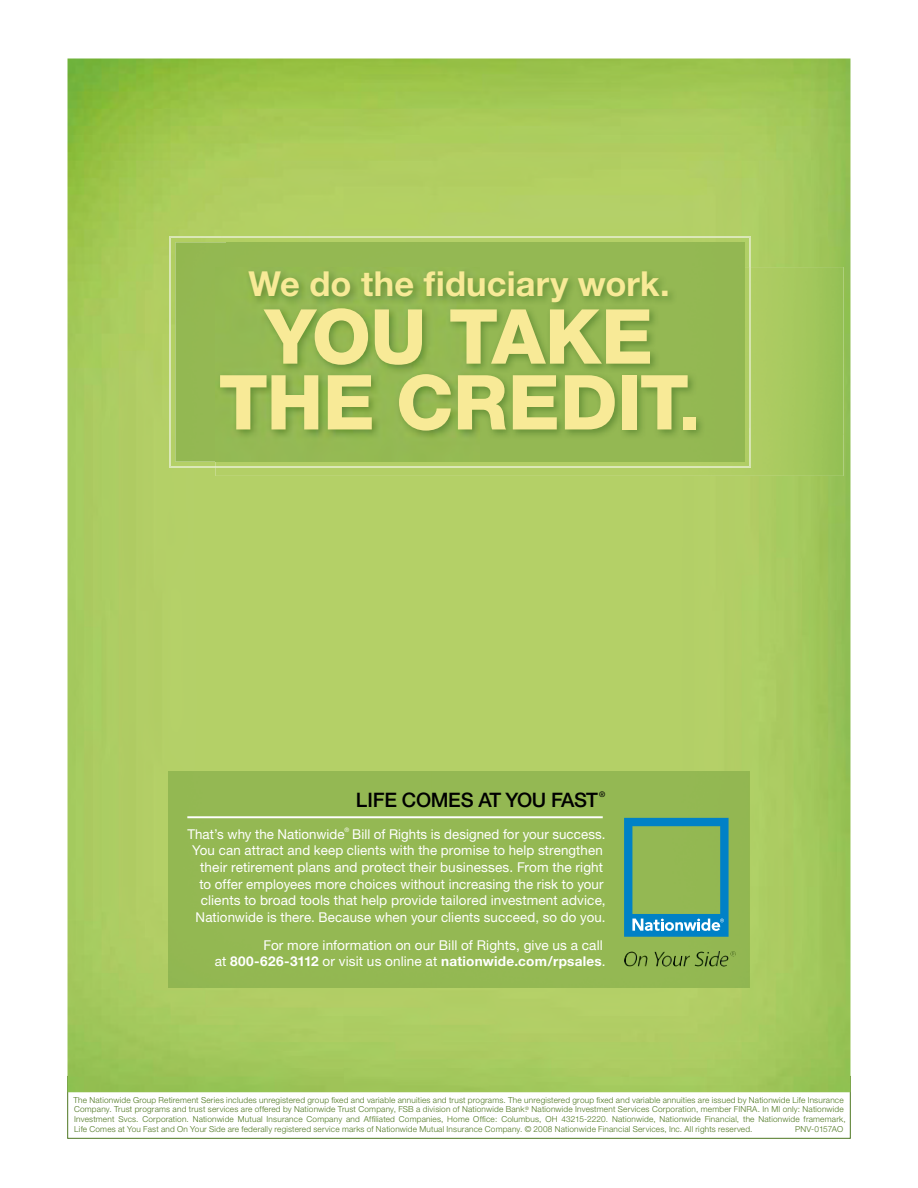
<style>
.page{position:relative;width:918px;height:1188px;background:#fff}
.page>*{position:absolute;margin:0;border:0;box-sizing:border-box;transform-origin:0 0}
.t1{font:800 75.9px/65.8px "Helvetica Neue";letter-spacing:-.005em;color:#f8ea97;text-align:center}
.t2{font:700 34.5px "Helvetica Neue";letter-spacing:.005em;color:#f8ea97}
.t3{font:500 19.95px "Helvetica Neue";letter-spacing:-.02em;color:#000}
.t4{font:13.65px/16.6px "Helvetica Neue";letter-spacing:.01em;color:#fff;text-align:right}
.t5{font:300 8.25px/9.8px "Helvetica Neue";letter-spacing:.025em;color:#4d7620}
.t6{font:300 8.25px "Helvetica Neue";letter-spacing:-.005em;color:#4d7620}
.t7{font:500 7.8px "Helvetica Neue";color:#000}
.t8{font:6.15px "Helvetica Neue";color:#fff}
.s1{font-size:64.8px}
.s2{font-weight:700}
</style>
<div class="page">
<img style="left:68px;top:58px;width:782px;height:1034px">
<img style="left:169px;top:236px;width:53px;height:232px">
<img style="left:222px;top:236px;width:529px;height:31px">
<div style="left:175px;top:242px;width:52px;height:220px;background:#93b852"></div>
<div style="left:227px;top:242px;width:518px;height:25px;background:#94b853"></div>
<img style="left:216px;top:434px;width:627px;height:42px">
<img style="left:745px;top:267px;width:98px;height:167px">
<img style="left:216px;top:427px;width:535px;height:41px">
<img style="left:749px;top:267px;width:2px;height:161px">
<img style="left:216px;top:267px;width:529px;height:195px">
<div style="left:169px;top:771px;width:581px;height:216px;background:#94b853"></div>
<hr style="left:187px;top:816px;width:416px;height:2px;background:#fff">
<svg style="left:624px;top:818px;width:105px;height:119px;background:#65a880"></svg>
<img style="left:624px;top:952px;width:13px;height:14px">
<svg style="left:638px;top:956px;width:9px;height:10px"></svg>
<img style="left:654px;top:952px;width:11px;height:14px">
<svg style="left:662px;top:956px;width:28px;height:10px"></svg>
<img style="left:695px;top:951px;width:25px;height:15px">
<svg style="left:720px;top:951px;width:16px;height:15px"></svg>
<h2 class="t2" style="left:248px;top:263px;width:423px">We do the fiduciary work.</h2>
<h1 class="t1" style="left:219px;top:305px;width:482px">YOU TAKE<br>THE CREDIT<span class="s1">.</span></h1>
<h3 class="t3" style="left:356px;top:788px;width:244px">LIFE COMES AT YOU FAST</h3>
<p class="t7" style="left:599px;top:790px;width:8px">®</p>
<h3 class="t4" style="left:187px;top:827px;width:159px">That’s why the Nationwide</h3>
<p class="t8" style="left:345px;top:828px;width:6px">®</p>
<p class="t4" style="left:192px;top:827px;width:415px">Bill of Rights is designed for your success.<br>You can attract and keep clients with the promise to help strengthen their retirement plans and protect their businesses. From the right to offer employees more choices without increasing the risk to your clients to broad tools that help provide tailored investment advice, Nationwide is there. Because when your clients succeed, so do you.</p>
<h3 class="t4" style="left:215px;top:938px;width:393px">For more information on our Bill of Rights, give us a call<br>at <span class="s2">800-626-3112</span> or visit us online at <span class="s2">nationwide.com/rpsales</span>.</h3>
<p class="t5" style="left:73px;top:1096px;width:774px">The Nationwide Group Retirement Series includes unregistered group fixed and variable annuities and trust programs. The unregistered group fixed and variable annuities are issued by Nationwide Life Insurance Company. Trust programs and trust services are offered by Nationwide Trust Company, FSB a division of Nationwide Bank.<sup>®</sup> Nationwide Investment Services Corporation, member FINRA. In MI only: Nationwide Investment Svcs. Corporation. Nationwide Mutual Insurance Company and Affiliated Companies, Home Office: Columbus, OH 43215-2220. Nationwide, Nationwide Financial, the Nationwide framemark, Life Comes at You Fast and On Your Side are federally registered service marks of Nationwide Mutual Insurance Company. © 2008 Nationwide Financial Services, Inc. All rights reserved.</p>
<p class="t6" style="left:795px;top:1126px;width:49px">PNV-0157AO</p>
</div>
